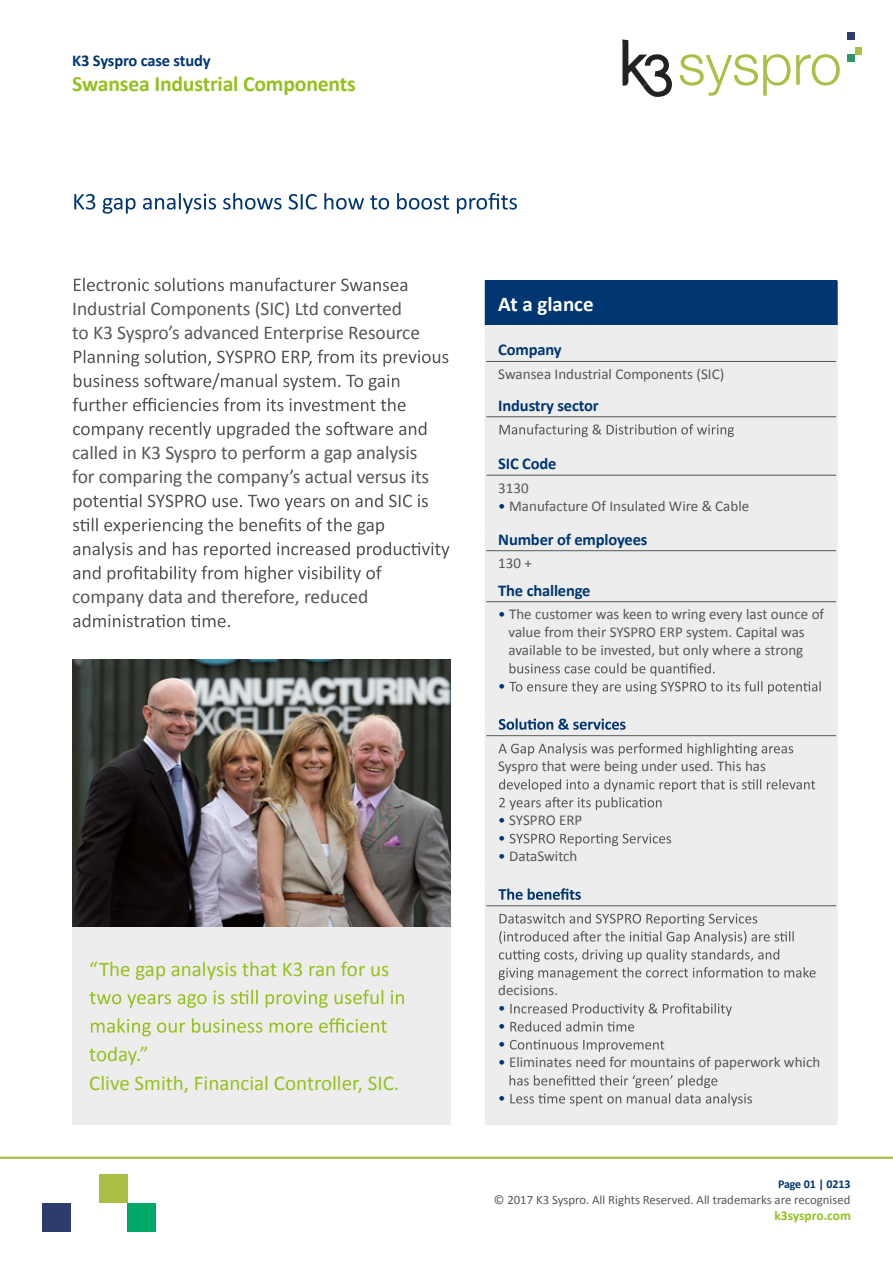
<style>
.page{position:relative;width:893px;height:1263px;background:#fff}
.page>*{position:absolute;margin:0;border:0;box-sizing:border-box;transform-origin:0 0}
.t1{font:700 21.75px "Calibri";letter-spacing:-.01em;color:#95c11f}
.t2{font:21px/28.5px "Calibri";color:#95c11f}
.t3{font:700 21px "Calibri";color:#fff}
.t4{font:19.5px/24px "Calibri";letter-spacing:-.005em;color:#575756}
.t5{font:700 16.5px "Calibri";letter-spacing:-.01em;color:#003671}
.t6{font:15px/18px "Calibri";color:#575756}
.t7{font:15px/18px "Calibri";color:#003671;text-align:justify}
.t8{font:700 13.5px "Calibri";color:#95c11f}
.t9{font:12.75px "Calibri";color:#575756}
.t10{font:700 12px "Calibri";letter-spacing:-.01em;color:#003671}
.s1{color:#003671}
</style>
<div class="page">
<svg style="left:74px;top:193px;width:443px;height:21px"></svg>
<svg style="left:74px;top:278px;width:333px;height:13px"></svg>
<svg style="left:74px;top:350px;width:374px;height:16px"></svg>
<svg style="left:74px;top:373px;width:325px;height:17px"></svg>
<svg style="left:73px;top:398px;width:333px;height:13px"></svg>
<svg style="left:73px;top:422px;width:353px;height:17px"></svg>
<svg style="left:74px;top:494px;width:354px;height:17px"></svg>
<svg style="left:73px;top:518px;width:311px;height:17px"></svg>
<svg style="left:73px;top:542px;width:376px;height:17px"></svg>
<svg style="left:73px;top:566px;width:309px;height:17px"></svg>
<svg style="left:73px;top:614px;width:157px;height:13px"></svg>
<img style="left:73px;top:659px;width:378px;height:268px">
<div style="left:72px;top:927px;width:379px;height:198px;background:#ededed"></div>
<svg style="left:90px;top:990px;width:314px;height:18px"></svg>
<svg style="left:91px;top:1018px;width:296px;height:18px"></svg>
<div style="left:485px;top:281px;width:352px;height:44px;background:#003671"></div>
<div style="left:486px;top:325px;width:350px;height:799px;background:#ededed"></div>
<hr style="left:836px;top:281px;width:2px;height:44px;background:#003671">
<svg style="left:836px;top:325px;width:2px;height:15px"></svg>
<svg style="left:485px;top:325px;width:1px;height:36px"></svg>
<hr style="left:836px;top:340px;width:2px;height:21px;background:#ededed">
<hr style="left:485px;top:361px;width:1px;height:34px;background:#ededed">
<hr style="left:836px;top:361px;width:2px;height:34px;background:#ededed">
<svg style="left:485px;top:395px;width:1px;height:22px"></svg>
<hr style="left:836px;top:395px;width:2px;height:22px;background:#ededed">
<hr style="left:485px;top:417px;width:1px;height:37px;background:#ededed">
<hr style="left:836px;top:417px;width:2px;height:37px;background:#ededed">
<svg style="left:485px;top:454px;width:1px;height:21px"></svg>
<hr style="left:836px;top:454px;width:2px;height:21px;background:#ededed">
<hr style="left:836px;top:529px;width:2px;height:22px;background:#ededed">
<hr style="left:836px;top:551px;width:2px;height:29px;background:#ededed">
<svg style="left:485px;top:529px;width:1px;height:73px"></svg>
<hr style="left:836px;top:580px;width:2px;height:22px;background:#ededed">
<hr style="left:485px;top:602px;width:1px;height:112px;background:#ededed">
<hr style="left:836px;top:602px;width:2px;height:112px;background:#ededed">
<svg style="left:485px;top:714px;width:1px;height:22px"></svg>
<hr style="left:836px;top:714px;width:2px;height:22px;background:#ededed">
<hr style="left:485px;top:736px;width:1px;height:148px;background:#ededed">
<hr style="left:836px;top:736px;width:2px;height:148px;background:#ededed">
<svg style="left:485px;top:884px;width:1px;height:22px"></svg>
<hr style="left:836px;top:884px;width:2px;height:22px;background:#ededed">
<hr style="left:485px;top:906px;width:1px;height:218px;background:#ededed">
<hr style="left:836px;top:906px;width:2px;height:218px;background:#ededed">
<hr style="left:486px;top:361px;width:350px;height:1px;background:#575756">
<hr style="left:485px;top:1124px;width:353px;height:1px;background:#ededed">
<hr style="left:486px;top:550px;width:350px;height:1px;background:#575756">
<hr style="left:486px;top:601px;width:350px;height:1px;background:#575756">
<hr style="left:486px;top:735px;width:350px;height:1px;background:#575756">
<hr style="left:486px;top:905px;width:350px;height:1px;background:#575756">
<hr style="left:486px;top:416px;width:350px;height:1px;background:#575756">
<hr style="left:486px;top:475px;width:350px;height:1px;background:#575756">
<hr style="left:485px;top:475px;width:1px;height:54px;background:#ededed">
<hr style="left:836px;top:475px;width:2px;height:54px;background:#ededed">
<svg style="left:499px;top:424px;width:235px;height:13px"></svg>
<svg style="left:509px;top:663px;width:312px;height:31px"></svg>
<svg style="left:499px;top:718px;width:127px;height:12px"></svg>
<svg style="left:498px;top:743px;width:295px;height:13px"></svg>
<svg style="left:499px;top:779px;width:316px;height:31px"></svg>
<svg style="left:510px;top:834px;width:161px;height:12px"></svg>
<svg style="left:498px;top:888px;width:83px;height:12px"></svg>
<svg style="left:499px;top:913px;width:317px;height:67px"></svg>
<svg style="left:510px;top:1003px;width:222px;height:28px"></svg>
<svg style="left:510px;top:1040px;width:154px;height:12px"></svg>
<svg style="left:510px;top:1075px;width:242px;height:31px"></svg>
<div style="left:127px;top:1203px;width:28px;height:28px;background:#00a967"></div>
<div style="left:99px;top:1175px;width:28px;height:28px;background:#a9be43"></div>
<div style="left:43px;top:1203px;width:28px;height:28px;background:#2c3c6b"></div>
<hr style="left:0;top:1157px;width:893px;height:2px;background:#aabf44">
<svg style="left:622px;top:40px;width:50px;height:57px"></svg>
<svg style="left:680px;top:54px;width:110px;height:42px"></svg>
<svg style="left:796px;top:54px;width:44px;height:32px"></svg>
<div style="left:848px;top:32px;width:7px;height:7px;background:#2d3d6a"></div>
<div style="left:855px;top:47px;width:7px;height:7px;background:#aac044"></div>
<div style="left:848px;top:54px;width:7px;height:7px;background:#2d9865"></div>
<p class="t5" style="left:72px;top:48px;width:140px">K3 Syspro case study</p>
<h1 class="t1" style="left:72px;top:68px;width:285px">Swansea Industrial Components</h1>
<h3 class="t4" style="left:72px;top:296px;width:349px">Industrial Components (SIC) Ltd converted to K3 Syspro’s advanced Enterprise Resource</h3>
<h3 class="t4" style="left:72px;top:440px;width:359px">called in K3 Syspro to perform a gap analysis for comparing the company’s actual versus its</h3>
<h3 class="t4" style="left:72px;top:584px;width:298px">company data and therefore, reduced</h3>
<h2 class="t2" style="left:89px;top:954px;width:302px">“The gap analysis that K3 ran for us</h2>
<h2 class="t2" style="left:89px;top:1039px;width:311px">today.”<br>Clive Smith, Financial Controller, SIC.</h2>
<h2 class="t3" style="left:498px;top:289px;width:97px">At a glance</h2>
<p class="t5" style="left:498px;top:338px;width:65px">Company</p>
<p class="t6" style="left:498px;top:365px;width:227px">Swansea Industrial Components (SIC)</p>
<p class="t5" style="left:498px;top:393px;width:102px">Industry sector</p>
<p class="t5" style="left:498px;top:452px;width:60px">SIC Code</p>
<p class="t6" style="left:498px;top:478px;width:32px">3130</p>
<p class="t6" style="left:498px;top:496px;width:252px"><span class="s1">•</span> Manufacture Of Insulated Wire &amp; Cable</p>
<p class="t5" style="left:498px;top:527px;width:151px">Number of employees</p>
<p class="t6" style="left:498px;top:554px;width:35px">130 +</p>
<p class="t5" style="left:498px;top:578px;width:94px">The challenge</p>
<p class="t6" style="left:508px;top:605px;width:317px;text-indent:-10px"><span class="s1">•</span> The customer was keen to wring every last ounce of value from their SYSPRO ERP system. Capital was available to be invested, but only where a strong</p>
<p class="t7" style="left:498px;top:677px;width:9px">•</p>
<p class="t6" style="left:498px;top:757px;width:269px">Syspro that were being under used. This has</p>
<p class="t6" style="left:498px;top:811px;width:85px"><span class="s1">•</span> SYSPRO ERP <span class="s1">•</span></p>
<p class="t6" style="left:498px;top:847px;width:81px"><span class="s1">•</span> DataSwitch</p>
<p class="t6" style="left:498px;top:981px;width:61px">decisions.</p>
<p class="t7" style="left:498px;top:999px;width:9px">• • •</p>
<p class="t6" style="left:498px;top:1053px;width:323px"><span class="s1">•</span> Eliminates need for mountains of paperwork which</p>
<p class="t7" style="left:498px;top:1089px;width:9px">•</p>
<p class="t10" style="left:778px;top:1175px;width:74px">Page 01 | 0213</p>
<p class="t9" style="left:494px;top:1191px;width:358px">© 2017 K3 Syspro. All Rights Reserved. All trademarks are recognised</p>
<p class="t8" style="left:774px;top:1206px;width:78px">k3syspro.com</p>
</div>
